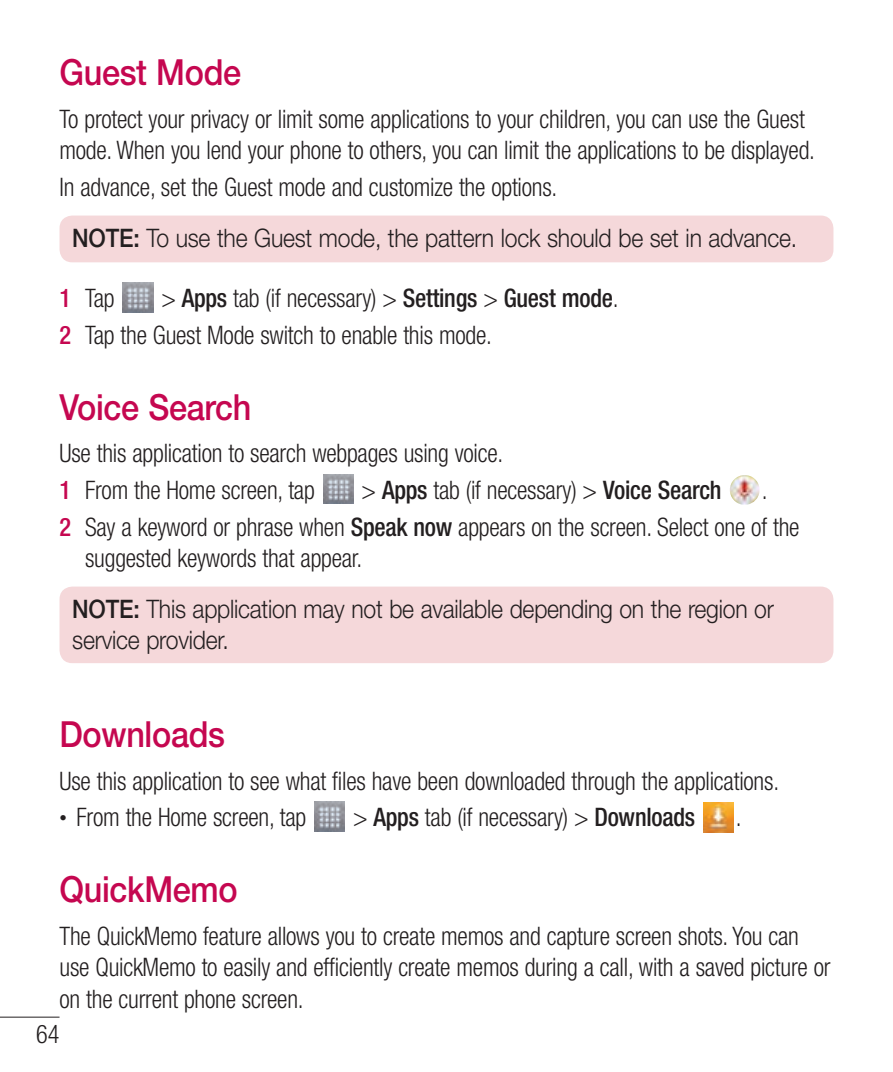
<style>
.page{position:relative;width:893px;height:1072px;background:#fff}
.page>*{position:absolute;margin:0;border:0;box-sizing:border-box;transform-origin:0 0}
.Head_02_TOC{font:500 36px "Helvetica Neue LT Pro";letter-spacing:-.01em;color:#c50750;scale:.9 1}
.main{font:300 condensed 25.5px/31.5px "Helvetica Neue LT Pro";letter-spacing:-.01em;color:#231f20;scale:.95 1}
.t1{font:300 25.5px/31.5px "Helvetica Neue LT Pro";letter-spacing:-.01em;color:#231f20;scale:.9 1}
.main_Num{font:300 condensed 25.5px/31.5px "Helvetica Neue LT Pro";letter-spacing:-.01em;color:#231f20;scale:.95 1}
.main_Num_1{font:300 condensed 25.5px "Helvetica Neue LT Pro";letter-spacing:-.01em;color:#231f20;scale:.95 1}
.main_Num_1-2{font:500 condensed 25.5px "Helvetica Neue LT Pro";letter-spacing:-.01em;color:#231f20;scale:.95 1}
.s1{font-weight:500}
.s2{font-weight:500;color:#c50750}
.s3{font-weight:300}
.s4{font-size:15px}
</style>
<div class="page">
<hr style="left:0;top:1016px;width:60px;height:1px;background:#231f20">
<div style="left:60px;top:215px;width:773px;height:47px;background:#f5d8da;border-radius:13px"></div>
<img style="left:123px;top:283px;width:30px;height:29px">
<img style="left:323px;top:474px;width:30px;height:30px">
<img style="left:730px;top:475px;width:29px;height:29px">
<div style="left:60px;top:586px;width:773px;height:77px;background:#f5d8da;border-radius:13px"></div>
<img style="left:315px;top:801px;width:30px;height:30px">
<img style="left:704px;top:802px;width:29px;height:30px">
<p class="Head_02_TOC" style="left:60px;top:51px;width:203px">Guest Mode</p>
<p class="main" style="left:60px;top:103px;width:797px">To protect your privacy or limit some applications to your children, you can use the Guest mode. When you lend your phone to others, you can limit the applications to be displayed.</p>
<p class="main" style="left:60px;top:171px;width:526px">In advance, set the Guest mode and customize the options.</p>
<p class="t1" style="left:72px;top:221px;width:807px"><span class="s1">NOTE:</span> To use the Guest mode, the pattern lock should be set in advance.</p>
<p class="main_Num_1" style="left:60px;top:284px;width:60px"><span class="s2">1</span> Tap</p>
<p class="main_Num_1-2" style="left:161px;top:283px;width:483px"><span class="s3">&gt;</span> Apps <span class="s3">tab (if necessary) &gt;</span> Settings <span class="s3">&gt;</span> Guest mode<span class="s3">.</span></p>
<p class="main_Num" style="left:60px;top:319px;width:457px"><span class="s2">2</span> Tap the Guest Mode switch to enable this mode.</p>
<p class="Head_02_TOC" style="left:60px;top:385px;width:215px">Voice Search</p>
<p class="main" style="left:60px;top:437px;width:469px">Use this application to search webpages using voice.</p>
<p class="main_Num_1" style="left:60px;top:475px;width:270px"><span class="s2">1</span> From the Home screen, tap</p>
<p class="main_Num_1" style="left:362px;top:475px;width:380px">&gt; <span class="s1">Apps</span> tab (if necessary) &gt; <span class="s1">Voice Search</span></p>
<p class="main_Num_1" style="left:762px;top:475px;width:8px">.</p>
<p class="main_Num" style="left:85px;top:510px;width:754px;text-indent:-26px"><span class="s2">2</span> Say a keyword or phrase when <span class="s1">Speak now</span> appears on the screen. Select one of the suggested keywords that appear.</p>
<p class="t1" style="left:72px;top:592px;width:781px"><span class="s1">NOTE:</span> This application may not be available depending on the region or service provider.</p>
<p class="Head_02_TOC" style="left:60px;top:713px;width:185px">Downloads</p>
<p class="main" style="left:60px;top:765px;width:759px">Use this application to see what files have been downloaded through the applications.</p>
<p class="main" style="left:60px;top:801px;width:261px"><span class="s4">•</span> From the Home screen, tap</p>
<p class="main" style="left:353px;top:801px;width:362px">&gt; <span class="s1">Apps</span> tab (if necessary) &gt; <span class="s1">Downloads</span></p>
<p class="main" style="left:736px;top:801px;width:8px">.</p>
<p class="Head_02_TOC" style="left:60px;top:867px;width:199px">QuickMemo</p>
<p class="main" style="left:60px;top:919px;width:813px">The QuickMemo feature allows you to create memos and capture screen shots. You can use QuickMemo to easily and efficiently create memos during a call, with a saved picture or on the current phone screen.</p>
<p class="main" style="left:36px;top:1018px;width:26px">64</p>
</div>
